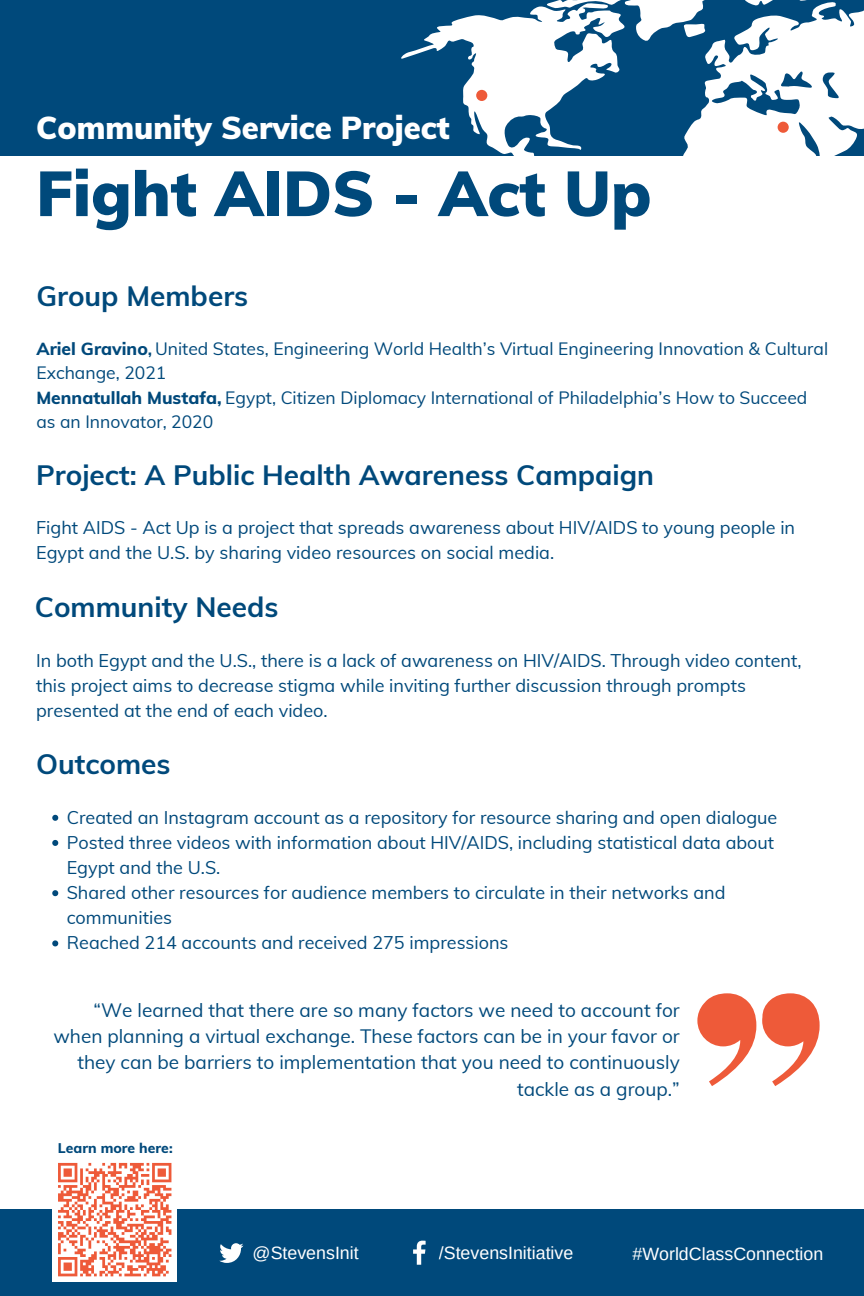
<style>
.page{position:relative;width:864px;height:1296px;background:#fff}
.page>*{position:absolute;margin:0;border:0;box-sizing:border-box;transform-origin:0 0}
.t1{font:900 62.75px "Muli";color:#00497b}
.t2{font:900 31.05px "Muli";color:#fff}
.t3{font:700 28px "Muli";color:#00497b}
.t4{font:19px/26.2px "Muli";color:#00497b;text-align:right}
.t5{font:18px/25.1px "Muli";color:#00497b}
.t6{font:17.8px "Arimo";color:#fff}
.t7{font:17.5px "Muli";color:#00497b}
.t8{font:800 14px "Muli";color:#00497b}
.s1{font-weight:800}
.s2{font-weight:700}
</style>
<div class="page">
<div style="left:0;top:0;width:864px;height:155px;background:#00497b"></div>
<svg style="left:401px;top:0;width:463px;height:156px"></svg>
<div style="left:0;top:1210px;width:864px;height:86px;background:#00497b"></div>
<div style="left:52px;top:1157px;width:125px;height:125px;background:#fff"></div>
<svg style="left:58px;top:1162px;width:114px;height:115px"></svg>
<svg style="left:219px;top:1243px;width:24px;height:20px"></svg>
<svg style="left:413px;top:1240px;width:13px;height:25px"></svg>
<div style="left:476px;top:90px;width:11px;height:11px;background:#ee5a39;border-radius:50%"></div>
<svg style="left:762px;top:993px;width:58px;height:93px"></svg>
<svg style="left:697px;top:993px;width:59px;height:93px"></svg>
<svg style="left:52px;top:815px;width:6px;height:6px"></svg>
<svg style="left:52px;top:840px;width:6px;height:6px"></svg>
<svg style="left:52px;top:890px;width:6px;height:6px"></svg>
<svg style="left:52px;top:940px;width:6px;height:6px"></svg>
<div style="left:778px;top:122px;width:11px;height:11px;background:#ee5a39;border-radius:50%"></div>
<p class="t2" style="left:36px;top:107px;width:415px">Community Service Project</p>
<p class="t1" style="left:36px;top:153px;width:617px">Fight AIDS - Act Up</p>
<p class="t3" style="left:36px;top:278px;width:213px">Group Members</p>
<p class="t7" style="left:36px;top:337px;width:793px"><span class="s1">Ariel Gravino</span><span class="s2">,</span> United States, Engineering World Health’s Virtual Engineering Innovation &amp; Cultural</p>
<p class="t7" style="left:36px;top:386px;width:773px"><span class="s1">Mennatullah Mustafa,</span> Egypt, Citizen Diplomacy International of Philadelphia’s How to Succeed</p>
<p class="t7" style="left:36px;top:362px;width:131px">Exchange, 2021</p>
<p class="t7" style="left:36px;top:410px;width:178px">as an Innovator, 2020</p>
<p class="t3" style="left:36px;top:457px;width:620px">Project: A Public Health Awareness Campaign</p>
<p class="t5" style="left:36px;top:515px;width:761px">Fight AIDS - Act Up is a project that spreads awareness about HIV/AIDS to young people in<br>Egypt and the U.S. by sharing video resources on social media.</p>
<p class="t3" style="left:35px;top:589px;width:245px">Community Needs</p>
<p class="t5" style="left:36px;top:648px;width:767px">In both Egypt and the U.S., there is a lack of awareness on HIV/AIDS. Through video content, this project aims to decrease stigma while inviting further discussion through prompts presented at the end of each video.</p>
<p class="t3" style="left:36px;top:746px;width:136px">Outcomes</p>
<p class="t5" style="left:67px;top:804px;width:712px">Created an Instagram account as a repository for resource sharing and open dialogue</p>
<p class="t5" style="left:67px;top:830px;width:709px">Posted three videos with information about HIV/AIDS, including statistical data about<br>Egypt and the U.S.</p>
<p class="t5" style="left:67px;top:880px;width:660px">Shared other resources for audience members to circulate in their networks and communities</p>
<p class="t5" style="left:67px;top:930px;width:443px">Reached 214 accounts and received 275 impressions</p>
<p class="t4" style="left:53px;top:997px;width:628px">“We learned that there are so many factors we need to account for when planning a virtual exchange. These factors can be in your favor or they can be barriers to implementation that you need to continuously tackle as a group.”</p>
<p class="t8" style="left:58px;top:1139px;width:116px">Learn more here:</p>
<p class="t6" style="left:253px;top:1243px;width:108px">@StevensInit</p>
<p class="t6" style="left:439px;top:1243px;width:136px">/StevensInitiative</p>
<p class="t6" style="left:633px;top:1243px;width:192px">#WorldClassConnection</p>
</div>
